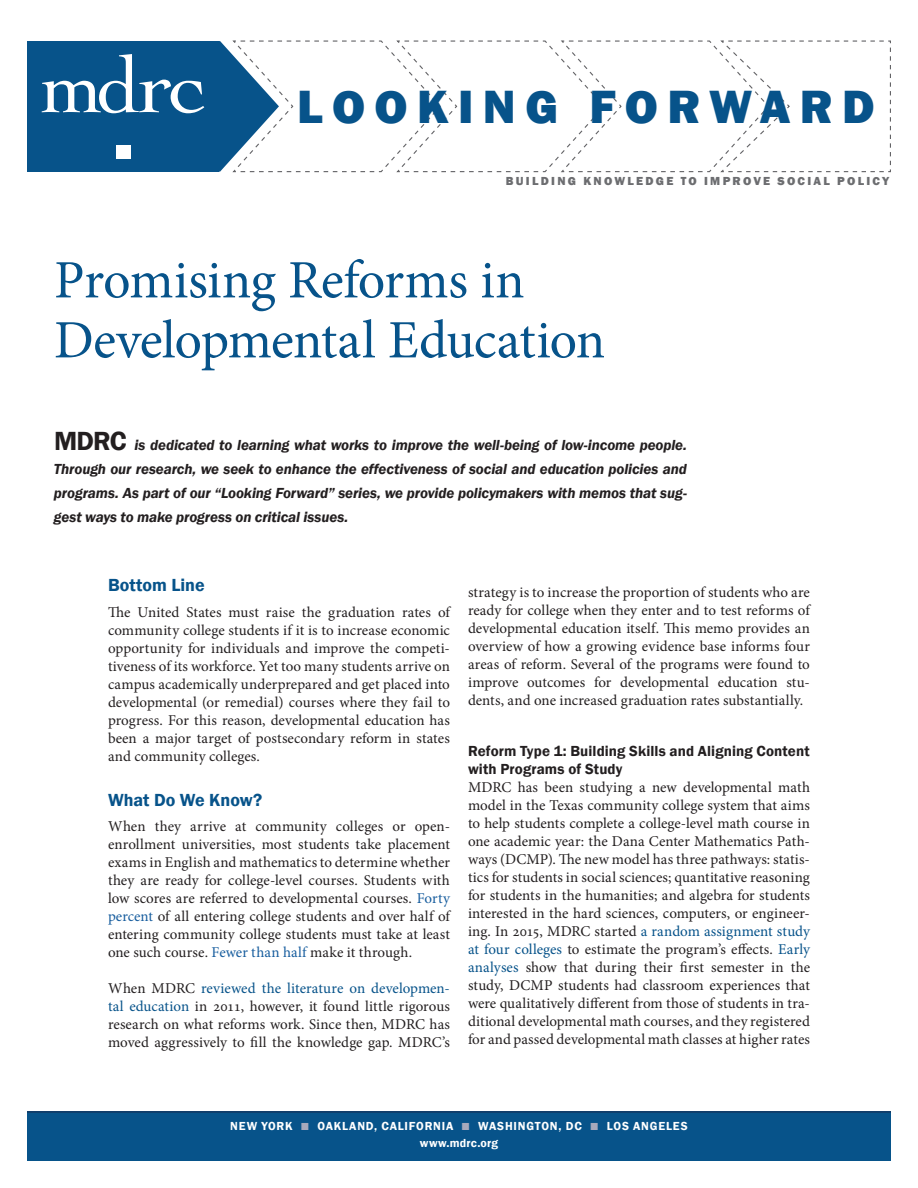
<style>
.page{position:relative;width:918px;height:1188px;background:#fff}
.page>*{position:absolute;margin:0;border:0;box-sizing:border-box;transform-origin:0 0}
.t1{font:54px/60px "Minion Pro";letter-spacing:-.015em;color:#07538a}
.t2{font:800 48px "Franklin Gothic";letter-spacing:.195em;color:#07538a}
.t3{font:600 18px "Franklin Gothic";color:#07538a}
.t4{font:15px/18px "Minion Pro";letter-spacing:.005em;color:#231f20;text-align:justify}
.t5{font:italic 600 15px/24px "Franklin Gothic";letter-spacing:-.005em;color:#231f20;text-align:justify}
.t6{font:600 15px/18px "Franklin Gothic";letter-spacing:.005em;color:#231f20}
.t7{font:600 12px/17.2px "Franklin Gothic";letter-spacing:.065em;color:#fff;text-align:center}
.t8{font:800 12px "Franklin Gothic";letter-spacing:.19em;color:#6c6d70}
.s1{font-style:normal;font-size:27px}
.s2{color:#175d9e}
.s3{color:#07538a}
.s4{font-size:15px;color:#a7a9bc}
</style>
<div class="page">
<div style="left:27px;top:41px;width:192px;height:131px;background:#07538a"></div>
<svg style="left:42px;top:40px;width:849px;height:133px"></svg>
<div style="left:116px;top:145px;width:14px;height:14px;background:#fff"></div>
<div style="left:27px;top:1112px;width:864px;height:49px;background:#07538a"></div>
<hr style="left:27px;top:1111px;width:864px;height:2px;background:#133863">
<h2 class="t2" style="left:297px;top:76px;width:579px">LOOKING FORWARD</h2>
<p class="t8" style="left:506px;top:173px;width:385px">BUILDING KNOWLEDGE TO IMPROVE SOCIAL POLICY</p>
<h1 class="t1" style="left:54px;top:250px;width:553px">Promising Reforms in<br>Developmental Education</h1>
<p class="t5" style="left:54px;top:433px;width:634px"><span class="s1">MDRC</span> is dedicated to learning what works to improve the well-being of low-income people.<br>Through our research, we seek to enhance the effectiveness of social and education policies and programs. As part of our “Looking Forward” series, we provide policymakers with memos that sug&shy;gest ways to make progress on critical issues.</p>
<p class="t3" style="left:108px;top:574px;width:98px">Bottom Line</p>
<p class="t4" style="left:108px;top:603px;width:344px">The United States must raise the graduation rates of community college students if it is to increase economic opportunity for individuals and improve the competi&shy;tiveness of its workforce. Yet too many students arrive on campus academically underprepared and get placed into developmental (or remedial) courses where they fail to progress. For this reason, developmental education has been a major target of postsecondary reform in states and community colleges.</p>
<p class="t3" style="left:108px;top:788px;width:156px">What Do We Know?</p>
<p class="t4" style="left:108px;top:817px;width:344px">When they arrive at community colleges or open&shy;enrollment universities, most students take placement exams in English and mathematics to determine whether they are ready for college-level courses. Students with low scores are referred to developmental courses. <span class="s2">Forty percent</span> of all entering college students and over half of entering community college students must take at least one such course. <span class="s2">Fewer than half</span> make it through.</p>
<p class="t4" style="left:108px;top:979px;width:344px">When MDRC <span class="s3">reviewed the literature on developmen&shy;tal education</span> in 2011, however, it found little rigorous research on what reforms work. Since then, MDRC has moved aggressively to fill the knowledge gap. MDRC’s</p>
<p class="t4" style="left:468px;top:583px;width:344px">strategy is to increase the proportion of students who are ready for college when they enter and to test reforms of developmental education itself. This memo provides an overview of how a growing evidence base informs four areas of reform. Several of the programs were found to improve outcomes for developmental education stu&shy;dents, and one increased graduation rates substantially.</p>
<p class="t6" style="left:468px;top:742px;width:343px">Reform Type 1: Building Skills and Aligning Content with Programs of Study</p>
<p class="t4" style="left:468px;top:778px;width:344px">MDRC has been studying a new developmental math model in the Texas community college system that aims to help students complete a college-level math course in one academic year: the Dana Center Mathematics Path&shy;ways (DCMP). The new model has three pathways: statis&shy;tics for students in social sciences; quantitative reasoning for students in the humanities; and algebra for students interested in the hard sciences, computers, or engineer&shy;ing. In 2015, MDRC started <span class="s3">a random assignment study at four colleges</span> to estimate the program’s effects. <span class="s3">Early analyses</span> show that during their first semester in the study, DCMP students had classroom experiences that were qualitatively different from those of students in tra&shy;ditional developmental math courses, and they registered for and passed developmental math classes at higher rates</p>
<p class="t7" style="left:230px;top:1117px;width:459px">NEW YORK <span class="s4">■</span> OAKLAND, CALIFORNIA <span class="s4">■</span> WASHINGTON, DC <span class="s4">■</span> LOS ANGELES www.mdrc.org</p>
</div>
